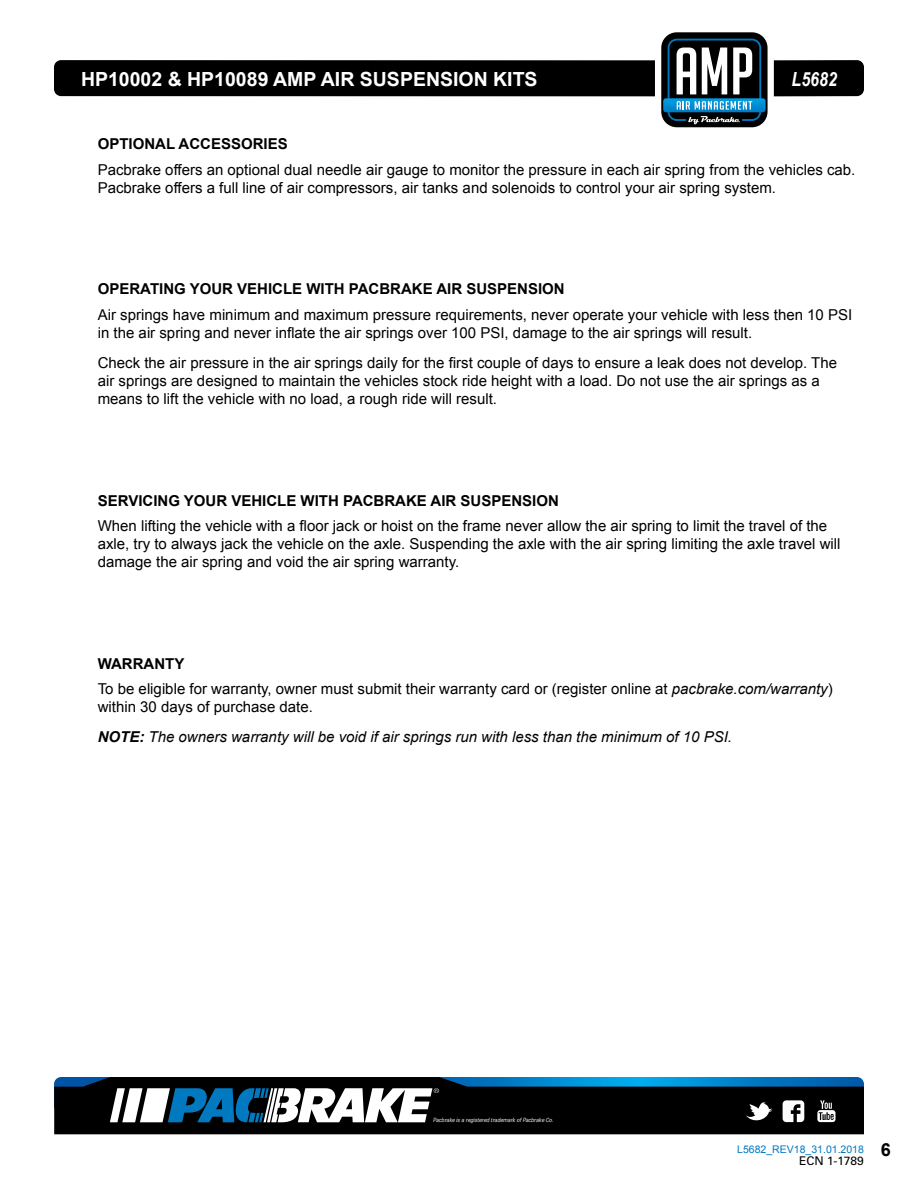
<style>
.page{position:relative;width:918px;height:1188px;background:#fff}
.page>*{position:absolute;margin:0;border:0;box-sizing:border-box;transform-origin:0 0}
.t1{font:700 19.5px "Arial";color:#fff}
.t2{font:italic 700 19.5px "Arial Narrow";color:#fff}
.t3{font:700 18px "Arial";color:#000}
.t4{font:15px/18px "Arial";color:#000}
.t5{font:700 15px "Arial";color:#000}
.t6{font:italic 15px/30px "Arial";color:#000}
.t7{font:12px "Univers LT Std";color:#000}
.t8{font:10.5px "Arial";color:#0079c1}
.t9{font:italic 300 6px "Brown";letter-spacing:-.025em;color:#fff}
.s1{font-weight:700}
.s2{font-style:italic}
.s3{font-style:normal}
</style>
<div class="page">
<div style="left:661px;top:32px;width:107px;height:95px;background:#000;border-radius:16px"></div>
<div style="left:54px;top:60px;width:601px;height:36px;background:#000"></div>
<div style="left:774px;top:60px;width:90px;height:36px;background:#000"></div>
<svg style="left:663px;top:39px;width:103px;height:85px"></svg>
<div style="left:54px;top:1124px;width:810px;height:10px;background:#000"></div>
<svg style="left:54px;top:1077px;width:810px;height:47px"></svg>
<h1 class="t1" style="left:81px;top:67px;width:458px">HP10002 &amp; HP10089 AMP AIR SUSPENSION KITS</h1>
<h1 class="t2" style="left:792px;top:65px;width:47px">L5682</h1>
<p class="t5" style="left:98px;top:134px;width:192px">OPTIONAL ACCESSORIES</p>
<p class="t4" style="left:98px;top:161px;width:759px">Pacbrake offers an optional dual needle air gauge to monitor the pressure in each air spring from the vehicles cab.<br>Pacbrake offers a full line of air compressors, air tanks and solenoids to control your air spring system.</p>
<p class="t5" style="left:98px;top:279px;width:468px">OPERATING YOUR VEHICLE WITH PACBRAKE AIR SUSPENSION</p>
<p class="t4" style="left:98px;top:306px;width:756px">Air springs have minimum and maximum pressure requirements, never operate your vehicle with less then 10 PSI in the air spring and never inflate the air springs over 100 PSI, damage to the air springs will result.</p>
<p class="t4" style="left:98px;top:354px;width:741px">Check the air pressure in the air springs daily for the first couple of days to ensure a leak does not develop. The air springs are designed to maintain the vehicles stock ride height with a load. Do not use the air springs as a means to lift the vehicle with no load, a rough ride will result.</p>
<p class="t5" style="left:98px;top:490px;width:463px">SERVICING YOUR VEHICLE WITH PACBRAKE AIR SUSPENSION</p>
<p class="t4" style="left:98px;top:517px;width:744px">When lifting the vehicle with a floor jack or hoist on the frame never allow the air spring to limit the travel of the axle, try to always jack the vehicle on the axle. Suspending the axle with the air spring limiting the axle travel will damage the air spring and void the air spring warranty.</p>
<p class="t4" style="left:98px;top:651px;width:737px;line-height:25.5px"><span class="s1">WARRANTY<br></span>To be eligible for warranty, owner must submit their warranty card or (register online at <span class="s2">pacbrake.com/warranty</span>)</p>
<p class="t6" style="left:98px;top:692px;width:636px"><span class="s3">within 30 days of purchase date.<br></span><span class="s1">NOTE:</span> The owners warranty will be void if air springs run with less than the minimum of 10 PSI.</p>
<p class="t9" style="left:433px;top:1117px;width:122px">Pacbrake is a registered trademark of Pacbrake Co.</p>
<p class="t8" style="left:737px;top:1142px;width:128px">L5682_REV18_31.01.2018</p>
<p class="t7" style="left:799px;top:1154px;width:66px">ECN 1-1789</p>
<p class="t3" style="left:881px;top:1138px;width:12px">6</p>
</div>
